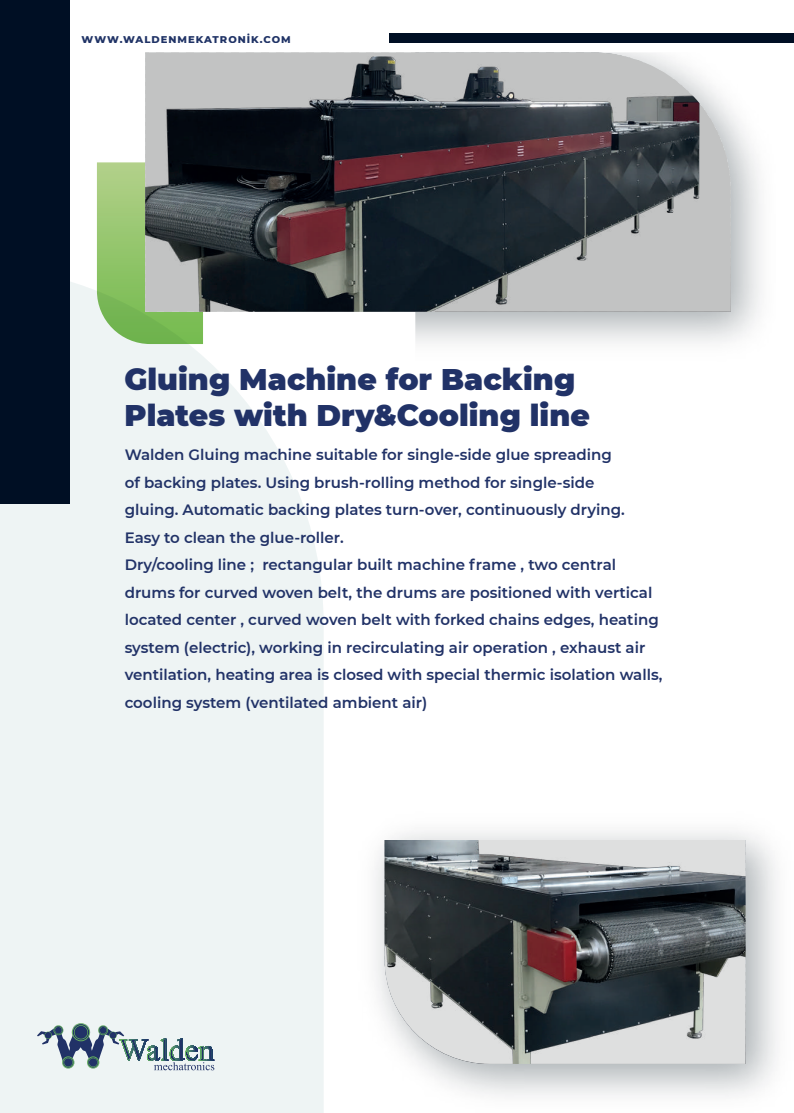
<style>
.page{position:relative;width:794px;height:1113px;background:#fff}
.page>*{position:absolute;margin:0;border:0;box-sizing:border-box;transform-origin:0 0}
.t1{font:900 29.88px/35.4px "Montserrat";color:#213267}
.t2{font:600 15px/27.5px "Montserrat";color:#213267}
.t3{font:800 10px "Montserrat";letter-spacing:.1em;color:#203366}
</style>
<div class="page">
<svg style="left:0;top:267px;width:324px;height:846px;background:#eef4f4"></svg>
<svg style="left:97px;top:162px;width:106px;height:182px;background:#93c570"></svg>
<div style="left:0;top:0;width:69px;height:503px;background:#000f24"></div>
<img style="left:375px;top:831px;width:402px;height:265px">
<svg style="left:699px;top:67px;width:32px;height:245px;background:#cbcdcd"></svg>
<img style="left:145px;top:52px;width:554px;height:260px">
<img style="left:384px;top:840px;width:361px;height:224px">
<svg style="left:37px;top:1023px;width:178px;height:47px;background:#b2c0c7"></svg>
<div style="left:389px;top:34px;width:405px;height:9px;background:#000f24"></div>
<p class="t3" style="left:82px;top:32px;width:211px">WWW.WALDENMEKATRONİK.COM</p>
<h1 class="t1" style="left:125px;top:360px;width:467px">Gluing Machine for Backing<br>Plates with Dry&amp;Cooling line</h1>
<p class="t2" style="left:125px;top:441px;width:539px">Walden Gluing machine suitable for single-side glue spreading<br>of backing plates. Using brush-rolling method for single-side<br>gluing. Automatic backing plates turn-over, continuously drying.<br>Easy to clean the glue-roller.<br>Dry/cooling line ; rectangular built machine frame , two central drums for curved woven belt, the drums are positioned with vertical located center , curved woven belt with forked chains edges, heating system (electric), working in recirculating air operation , exhaust air ventilation, heating area is closed with special thermic isolation walls, cooling system (ventilated ambient air)</p>
</div>
